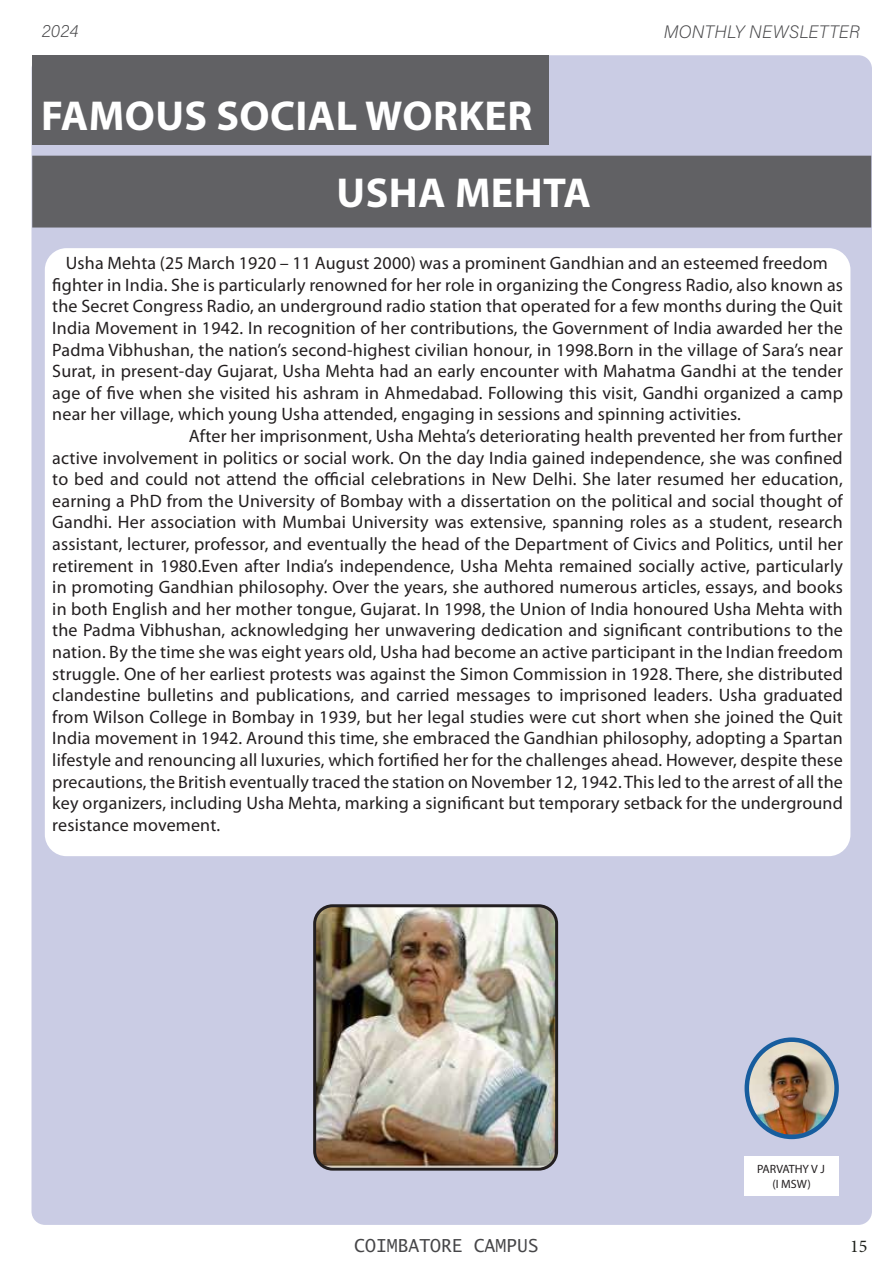
<style>
.page{position:relative;width:893px;height:1263px;background:#fff}
.page>*{position:absolute;margin:0;border:0;box-sizing:border-box;transform-origin:0 0}
.t1{font:700 42px/76.9px "Myriad Pro";letter-spacing:.01em;color:#fff}
.t2{font:18px "Myriad Pro";letter-spacing:.01em;color:#231f20}
.t3{font:18px "Acumin Variable Concept";letter-spacing:.01em;color:#464648}
.t4{font:18px "Lucida Sans Typewriter";color:#464648}
.t5{font:18px "Minion Pro";color:#1e211b}
.t6{font:12px/14.4px "Myriad Pro";color:#231f20;text-align:center}
</style>
<div class="page">
<div style="left:27px;top:51px;width:849px;height:1178px;background:#cacce4;border-radius:18px"></div>
<div style="left:22px;top:46px;width:859px;height:1188px;border:9px solid #fff;border-radius:18px"></div>
<div style="left:49px;top:252px;width:798px;height:600px;background:#fff;border-radius:18px"></div>
<div style="left:45px;top:248px;width:805px;height:608px;border:8px solid #fff;border-radius:18px"></div>
<div style="left:32px;top:55px;width:516px;height:90px;background:#616164"></div>
<div style="left:38px;top:161px;width:828px;height:61px;background:#616164"></div>
<div style="left:32px;top:156px;width:839px;height:71px;border:10px solid #616164"></div>
<img style="left:317px;top:908px;width:240px;height:261px">
<div style="left:313px;top:904px;width:245px;height:266px;border:3px solid #231f20;border-radius:18px"></div>
<img style="left:747px;top:1040px;width:90px;height:97px">
<div style="left:745px;top:1037px;width:94px;height:102px;border:4px solid #175d9e;border-radius:50%"></div>
<div style="left:744px;top:1156px;width:95px;height:40px;background:#fff"></div>
<p class="t3" style="left:42px;top:18px;width:38px">2024</p>
<p class="t3" style="left:664px;top:19px;width:198px">MONTHLY NEWSLETTER</p>
<h1 class="t1" style="left:337px;top:76px;width:256px;text-indent:-295px">FAMOUS SOCIAL WORKER<br>USHA MEHTA</h1>
<p class="t2" style="left:66px;top:252px;width:763px">Usha Mehta (25 March 1920 – 11 August 2000) was a prominent Gandhian and an esteemed freedom</p>
<p class="t2" style="left:52px;top:274px;width:792px">fighter in India. She is particularly renowned for her role in organizing the Congress Radio, also known as</p>
<p class="t2" style="left:52px;top:295px;width:792px">the Secret Congress Radio, an underground radio station that operated for a few months during the Quit</p>
<p class="t2" style="left:52px;top:317px;width:792px">India Movement in 1942. In recognition of her contributions, the Government of India awarded her the</p>
<p class="t2" style="left:52px;top:338px;width:792px">Padma Vibhushan, the nation’s second-highest civilian honour, in 1998.Born in the village of Sara’s near</p>
<p class="t2" style="left:52px;top:360px;width:792px">Surat, in present-day Gujarat, Usha Mehta had an early encounter with Mahatma Gandhi at the tender</p>
<p class="t2" style="left:52px;top:382px;width:792px">age of five when she visited his ashram in Ahmedabad. Following this visit, Gandhi organized a camp</p>
<p class="t2" style="left:52px;top:403px;width:690px">near her village, which young Usha attended, engaging in sessions and spinning activities.</p>
<p class="t2" style="left:189px;top:425px;width:655px">After her imprisonment, Usha Mehta’s deteriorating health prevented her from further</p>
<p class="t2" style="left:52px;top:446px;width:792px">active involvement in politics or social work. On the day India gained independence, she was confined</p>
<p class="t2" style="left:52px;top:468px;width:792px">to bed and could not attend the official celebrations in New Delhi. She later resumed her education,</p>
<p class="t2" style="left:52px;top:490px;width:792px">earning a PhD from the University of Bombay with a dissertation on the political and social thought of</p>
<p class="t2" style="left:52px;top:511px;width:792px">Gandhi. Her association with Mumbai University was extensive, spanning roles as a student, research</p>
<p class="t2" style="left:52px;top:533px;width:792px">assistant, lecturer, professor, and eventually the head of the Department of Civics and Politics, until her</p>
<p class="t2" style="left:52px;top:554px;width:792px">retirement in 1980.Even after India’s independence, Usha Mehta remained socially active, particularly</p>
<p class="t2" style="left:52px;top:576px;width:792px">in promoting Gandhian philosophy. Over the years, she authored numerous articles, essays, and books</p>
<p class="t2" style="left:52px;top:598px;width:792px">in both English and her mother tongue, Gujarat. In 1998, the Union of India honoured Usha Mehta with</p>
<p class="t2" style="left:52px;top:619px;width:792px">the Padma Vibhushan, acknowledging her unwavering dedication and significant contributions to the</p>
<p class="t2" style="left:52px;top:641px;width:792px">nation. By the time she was eight years old, Usha had become an active participant in the Indian freedom</p>
<p class="t2" style="left:52px;top:662px;width:792px">struggle. One of her earliest protests was against the Simon Commission in 1928. There, she distributed</p>
<p class="t2" style="left:52px;top:684px;width:792px">clandestine bulletins and publications, and carried messages to imprisoned leaders. Usha graduated</p>
<p class="t2" style="left:52px;top:706px;width:792px">from Wilson College in Bombay in 1939, but her legal studies were cut short when she joined the Quit</p>
<p class="t2" style="left:52px;top:727px;width:792px">India movement in 1942. Around this time, she embraced the Gandhian philosophy, adopting a Spartan</p>
<p class="t2" style="left:52px;top:749px;width:792px">lifestyle and renouncing all luxuries, which fortified her for the challenges ahead. However, despite these</p>
<p class="t2" style="left:52px;top:770px;width:792px">precautions, the British eventually traced the station on November 12, 1942. This led to the arrest of all the</p>
<p class="t2" style="left:52px;top:792px;width:792px">key organizers, including Usha Mehta, marking a significant but temporary setback for the underground</p>
<p class="t2" style="left:52px;top:814px;width:169px">resistance movement.</p>
<p class="t6" style="left:757px;top:1162px;width:69px">PARVATHY V J (I MSW)</p>
<p class="t4" style="left:354px;top:1235px;width:186px">COIMBATORE CAMPUS</p>
<p class="t5" style="left:850px;top:1234px;width:19px">15</p>
</div>
